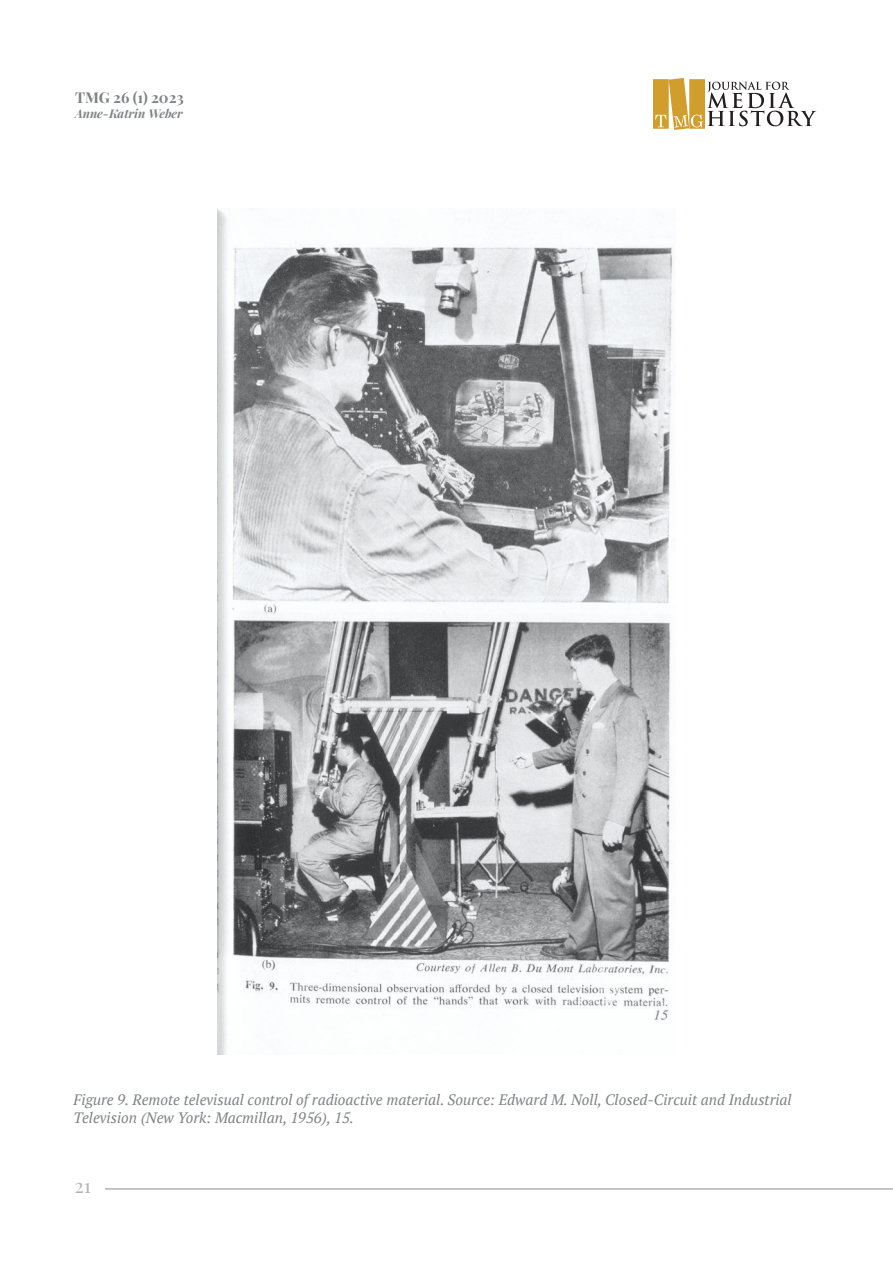
<style>
.page{position:relative;width:893px;height:1263px;background:#fff}
.page>*{position:absolute;margin:0;border:0;box-sizing:border-box;transform-origin:0 0}
.t1{font:19.5px "Playfair Display";color:#b2b3b7}
.Figure_title{font:italic 15px/18px "PT Serif";color:#808285}
.t2{font:700 15px "Playfair Display";color:#808285}
.t3{font:italic 700 12px "Playfair Display";color:#808285}
</style>
<div class="page">
<svg style="left:653px;top:78px;width:163px;height:52px"></svg>
<hr style="left:105px;top:1188px;width:788px;height:2px;background:#b2b3b7">
<img style="left:217px;top:209px;width:457px;height:845px">
<p class="t2" style="left:75px;top:86px;width:110px">TMG 26 (1) 2023</p>
<p class="t3" style="left:75px;top:104px;width:109px">Anne-Katrin Weber</p>
<p class="Figure_title" style="left:74px;top:1091px;width:720px">Figure 9. Remote televisual control of radioactive material. Source: Edward M. Noll, Closed-Circuit and Industrial<br>Television (New York: Macmillan, 1956), 15.</p>
<h1 class="t1" style="left:75px;top:1171px;width:18px">21</h1>
</div>
